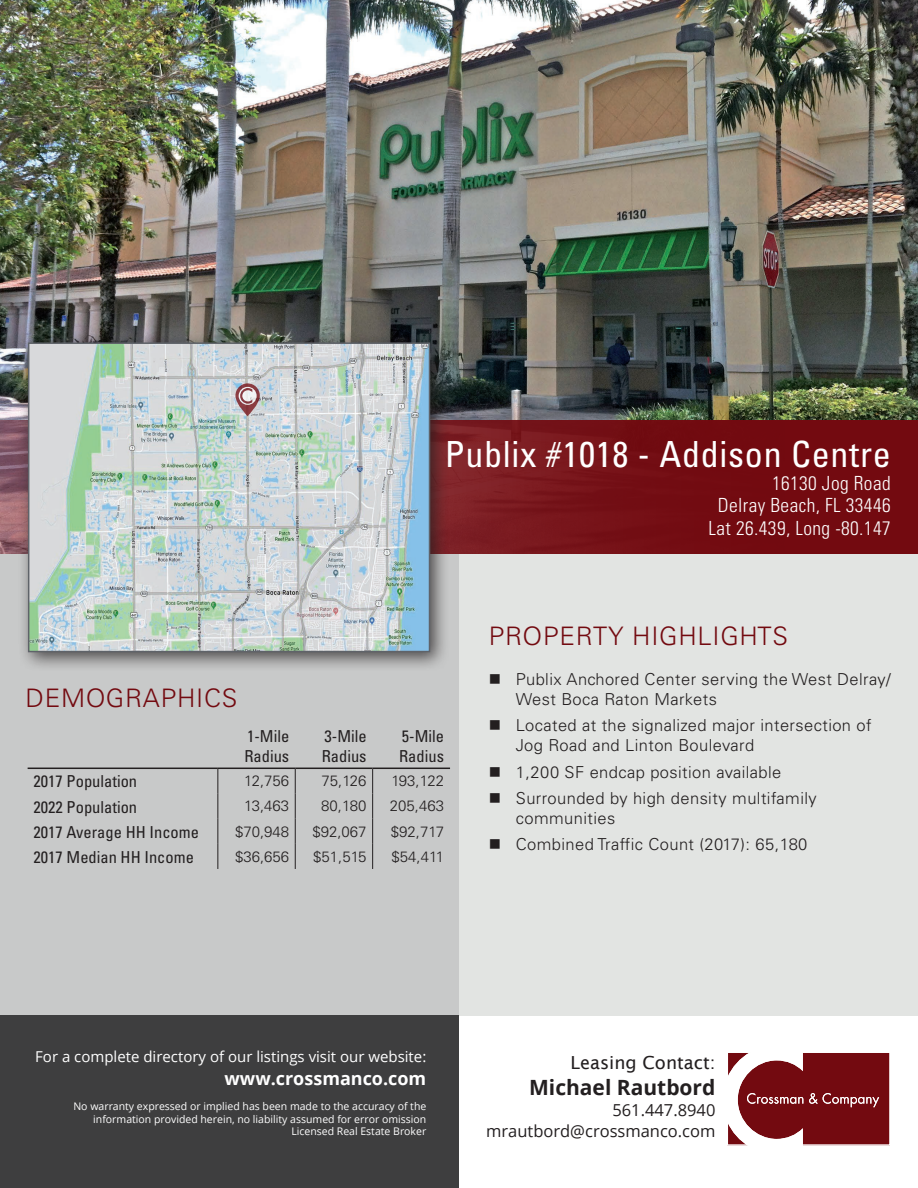
<style>
.page{position:relative;width:918px;height:1188px;background:#fff}
.page>*{position:absolute;margin:0;border:0;box-sizing:border-box;transform-origin:0 0}
.t1{font:condensed 36px "Univers";letter-spacing:.02em;color:#fff}
.t2{font:300 25.5px "Univers";letter-spacing:.03em;color:#730a10}
.t3{font:700 21px "Open Sans";color:#231f20}
.t4{font:300 condensed 19.5px/22.8px "Univers";letter-spacing:.02em;color:#fff;text-align:right}
.t5{font:700 18px "Open Sans";color:#fff}
.t6{font:18px "Lucida Sans";color:#231f20}
.t7{font:300 16.5px/19.8px "Univers";letter-spacing:.025em;color:#231f20}
.t8{font:condensed 16.5px/19.8px "Univers";color:#231f20}
.t9{font:16.5px/21px "Open Sans";color:#231f20;text-align:right}
.t10{font:300 15px "Univers";color:#231f20}
.t11{font:15px "Open Sans";color:#fff}
.t12{font:10.5px/12.6px "Open Sans";color:#fff;text-align:right}
</style>
<div class="page">
<div style="left:459px;top:516px;width:459px;height:499px;background:#e2e4e2"></div>
<div style="left:0;top:516px;width:459px;height:499px;background:#c8c9c9"></div>
<img style="left:0;top:0;width:918px;height:420px">
<div style="left:0;top:1015px;width:459px;height:173px;background:#3e3e3f"></div>
<svg style="left:0;top:420px;width:918px;height:133px;fill:#730c12"></svg>
<svg style="left:730px;top:1054px;width:158px;height:89px"></svg>
<div style="left:727px;top:1051px;width:164px;height:95px;border:2px solid #fff"></div>
<div style="left:17px;top:332px;width:433px;height:340px;background:#231f20;opacity:.75"></div>
<img style="left:31px;top:345px;width:396px;height:304px">
<div style="left:28px;top:342px;width:402px;height:310px;border:2px solid #5f6369"></div>
<hr style="left:28px;top:768px;width:190px;height:1px;background:#231f20">
<hr style="left:218px;top:768px;width:77px;height:1px;background:#231f20">
<hr style="left:295px;top:768px;width:78px;height:1px;background:#231f20">
<hr style="left:373px;top:768px;width:77px;height:1px;background:#231f20">
<svg style="left:218px;top:769px;width:1px;height:100px"></svg>
<svg style="left:295px;top:769px;width:1px;height:100px"></svg>
<svg style="left:372px;top:769px;width:1px;height:100px"></svg>
<svg style="left:235px;top:383px;width:25px;height:33px"></svg>
<svg style="left:239px;top:387px;width:18px;height:18px"></svg>
<svg style="left:240px;top:388px;width:12px;height:16px"></svg>
<h1 class="t1" style="left:445px;top:431px;width:448px">Publix #1018 - Addison Centre</h1>
<p class="t4" style="left:709px;top:471px;width:184px">16130 Jog Road<br>Delray Beach, FL 33446<br>Lat 26.439, Long -80.147</p>
<h2 class="t2" style="left:25px;top:683px;width:213px">DEMOGRAPHICS</h2>
<p class="t8" style="left:244px;top:726px;width:46px">1-Mile<br>Radius</p>
<p class="t8" style="left:322px;top:726px;width:46px">3-Mile<br>Radius</p>
<p class="t8" style="left:399px;top:726px;width:46px">5-Mile<br>Radius</p>
<p class="t8" style="left:34px;top:771px;width:105px">2017 Population</p>
<p class="t10" style="left:244px;top:772px;width:47px">12,756</p>
<p class="t10" style="left:322px;top:772px;width:47px">75,126</p>
<p class="t10" style="left:391px;top:772px;width:54px">193,122</p>
<p class="t8" style="left:34px;top:797px;width:105px">2022 Population</p>
<p class="t10" style="left:244px;top:797px;width:47px">13,463</p>
<p class="t10" style="left:321px;top:797px;width:47px">80,180</p>
<p class="t10" style="left:390px;top:797px;width:56px">205,463</p>
<p class="t8" style="left:34px;top:822px;width:167px">2017 Average HH Income</p>
<p class="t10" style="left:235px;top:822px;width:56px">$70,948</p>
<p class="t10" style="left:312px;top:822px;width:56px">$92,067</p>
<p class="t10" style="left:391px;top:822px;width:55px">$92,717</p>
<p class="t8" style="left:34px;top:847px;width:162px">2017 Median HH Income</p>
<p class="t10" style="left:235px;top:847px;width:56px">$36,656</p>
<p class="t10" style="left:313px;top:847px;width:55px">$51,515</p>
<p class="t10" style="left:392px;top:847px;width:54px">$54,411</p>
<h2 class="t2" style="left:489px;top:621px;width:301px">PROPERTY HIGHLIGHTS</h2>
<p class="t7" style="left:516px;top:669px;width:376px">Publix Anchored Center serving the West Delray/<br>West Boca Raton Markets</p>
<p class="t7" style="left:516px;top:715px;width:357px">Located at the signalized major intersection of<br>Jog Road and Linton Boulevard</p>
<p class="t7" style="left:516px;top:758px;width:302px;line-height:26.5px">1,200 SF endcap position available<br>Surrounded by high density multifamily</p>
<p class="t7" style="left:516px;top:805px;width:293px;line-height:26.5px">communities<br>Combined Traffic Count (2017): 65,180</p>
<p class="t11" style="left:35px;top:1047px;width:393px">For a complete directory of our listings visit our website:</p>
<p class="t5" style="left:225px;top:1066px;width:203px">www.crossmanco.com</p>
<p class="t12" style="left:73px;top:1100px;width:354px">No warranty expressed or implied has been made to the accuracy of the information provided herein, no liability assumed for error omission<br>Licensed Real Estate Broker</p>
<p class="t6" style="left:570px;top:1053px;width:147px">Leasing Contact:</p>
<p class="t3" style="left:529px;top:1072px;width:188px">Michael Rautbord</p>
<p class="t9" style="left:486px;top:1099px;width:231px">561.447.8940 mrautbord@crossmanco.com</p>
</div>
